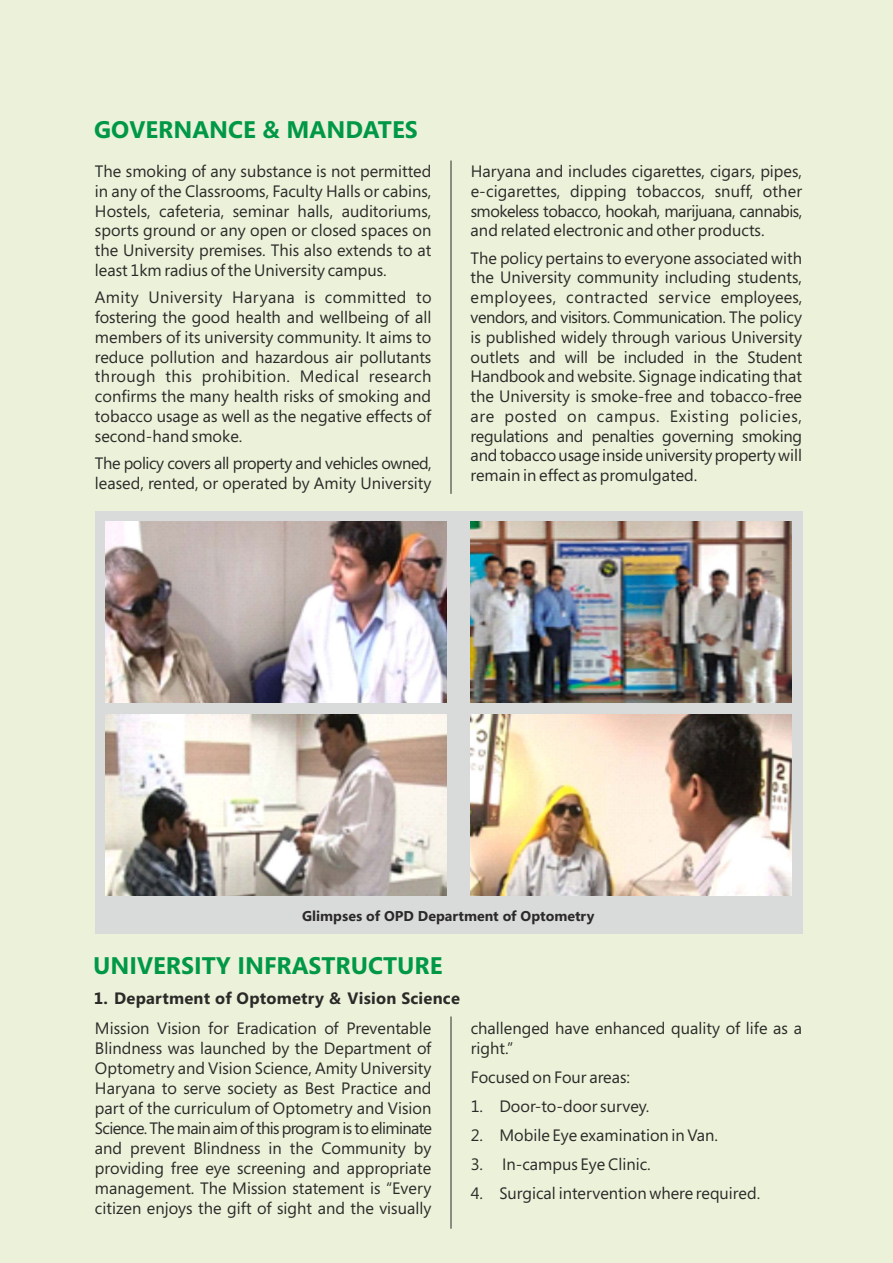
<style>
.page{position:relative;width:893px;height:1263px;background:#ebf2d9}
.page>*{position:absolute;margin:0;border:0;box-sizing:border-box;transform-origin:0 0}
.t1{font:700 24px "Segoe";color:#009846}
.t2{font:16.5px/19.8px "Segoe";color:#2b2a29;text-align:justify}
.t3{font:700 16.5px "Segoe";letter-spacing:.015em;color:#2b2a29}
.t4{font:700 14.25px "Segoe";color:#2b2a29}
</style>
<div class="page">
<div style="left:95px;top:511px;width:707px;height:423px;background:#d9dada"></div>
<img style="left:106px;top:522px;width:341px;height:180px">
<img style="left:470px;top:522px;width:321px;height:180px">
<img style="left:106px;top:715px;width:341px;height:180px">
<img style="left:470px;top:715px;width:321px;height:180px">
<hr style="left:451px;top:161px;width:1px;height:332px;background:#2b2a29">
<hr style="left:451px;top:1017px;width:1px;height:211px;background:#2b2a29">
<h1 class="t1" style="left:94px;top:120px;width:325px">GOVERNANCE &amp; MANDATES</h1>
<p class="t2" style="left:95px;top:163px;width:338px">The smoking of any substance is not permitted in any of the Classrooms, Faculty Halls or cabins, Hostels, cafeteria, seminar halls, auditoriums, sports ground or any open or closed spaces on the University premises. This also extends to at least 1km radius of the University campus.</p>
<p class="t2" style="left:95px;top:289px;width:338px">Amity University Haryana is committed to fostering the good health and wellbeing of all members of its university community. It aims to reduce pollution and hazardous air pollutants through this prohibition. Medical research confirms the many health risks of smoking and tobacco usage as well as the negative effects of second-hand smoke.</p>
<p class="t2" style="left:95px;top:455px;width:338px">The policy covers all property and vehicles owned, leased, rented, or operated by Amity University</p>
<p class="t2" style="left:471px;top:163px;width:333px">Haryana and includes cigarettes, cigars, pipes, e-cigarettes, dipping tobaccos, snuff, other smokeless tobacco, hookah, marijuana, cannabis, and related electronic and other products.</p>
<p class="t2" style="left:471px;top:249px;width:333px">The policy pertains to everyone associated with the University community including students, employees, contracted service employees, vendors, and visitors. Communication. The policy is published widely through various University outlets and will be included in the Student Handbook and website. Signage indicating that the University is smoke-free and tobacco-free are posted on campus. Existing policies, regulations and penalties governing smoking and tobacco usage inside university property will remain in effect as promulgated.</p>
<p class="t4" style="left:302px;top:910px;width:294px">Glimpses of OPD Department of Optometry</p>
<h1 class="t1" style="left:93px;top:956px;width:351px">UNIVERSITY INFRASTRUCTURE</h1>
<p class="t3" style="left:94px;top:991px;width:368px">1. Department of Optometry &amp; Vision Science</p>
<p class="t2" style="left:95px;top:1020px;width:339px">Mission Vision for Eradication of Preventable Blindness was launched by the Department of Optometry and Vision Science, Amity University Haryana to serve society as Best Practice and part of the curriculum of Optometry and Vision Science. The main aim of this program is to eliminate and prevent Blindness in the Community by providing free eye screening and appropriate management. The Mission statement is “Every citizen enjoys the gift of sight and the visually</p>
<p class="t2" style="left:471px;top:1020px;width:333px">challenged have enhanced quality of life as a right.”</p>
<p class="t2" style="left:471px;top:1069px;width:161px">Focused on Four areas:</p>
<p class="t2" style="left:471px;top:1098px;width:180px">1. Door-to-door survey.</p>
<p class="t2" style="left:471px;top:1127px;width:249px">2. Mobile Eye examination in Van.</p>
<p class="t2" style="left:471px;top:1156px;width:182px">3. In-campus Eye Clinic.</p>
<p class="t2" style="left:471px;top:1185px;width:291px">4. Surgical intervention where required.</p>
</div>
